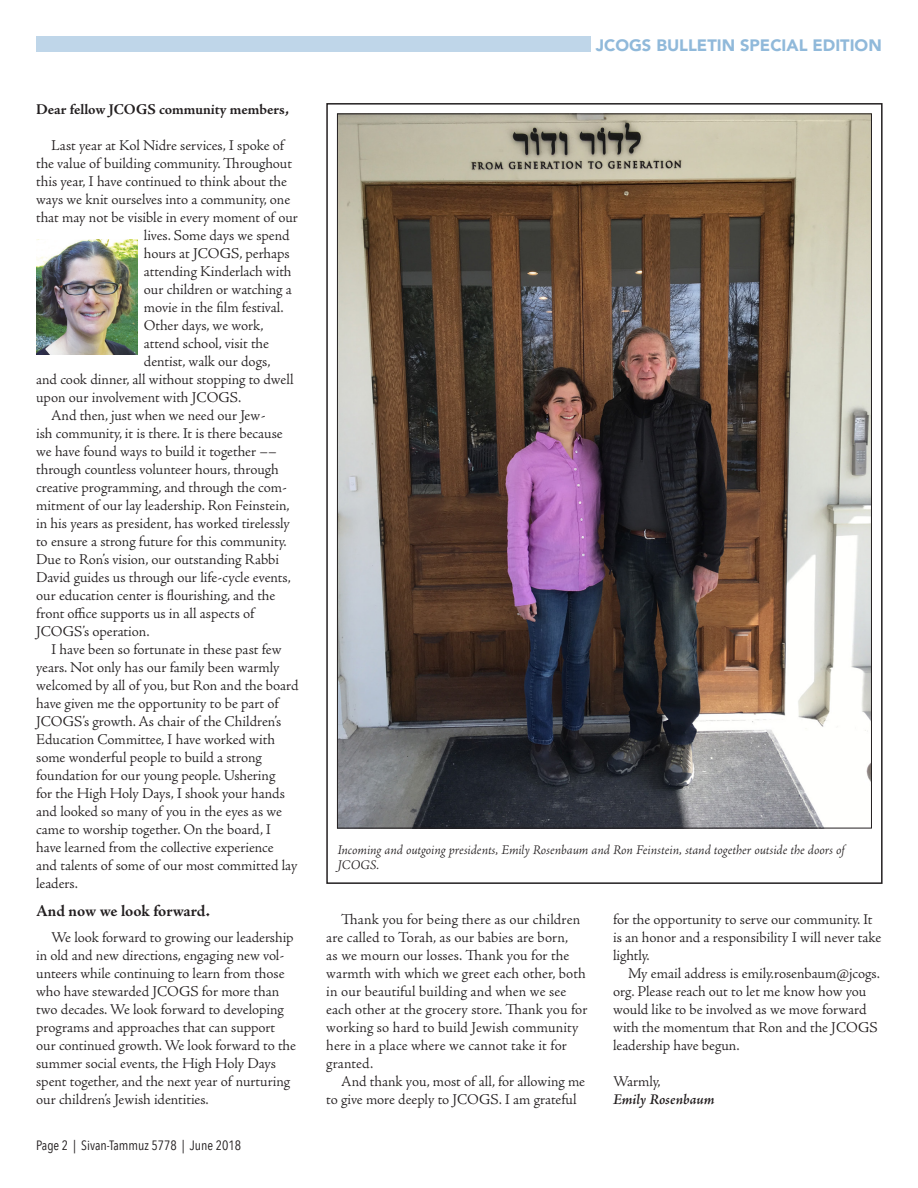
<style>
.page{position:relative;width:918px;height:1188px;background:#fff}
.page>*{position:absolute;margin:0;border:0;box-sizing:border-box;transform-origin:0 0}
.tze_ital{font:900 16.5px "Avenir";color:#90b9da}
.subhead{font:700 16.5px "Adobe Jenson Pro";letter-spacing:-.005em;color:#231f20}
.text{font:300 15px/18px "Adobe Jenson Pro";letter-spacing:-.005em;color:#231f20}
.text-2{font:700 15px "Adobe Jenson Pro";letter-spacing:-.005em;color:#231f20}
.text-3{font:italic 600 15px "Adobe Jenson Pro";letter-spacing:-.005em;color:#231f20}
.tze_ital-2{font:italic 300 13.5px/15.8px "Adobe Jenson Pro";letter-spacing:-.005em;color:#231f20}
.t1{font:13.5px "Avenir Next Condensed";color:#231f20}
</style>
<div class="page">
<img style="left:339px;top:115px;width:531px;height:711px">
<img style="left:36px;top:239px;width:101px;height:116px">
<div style="left:37px;top:36px;width:554px;height:16px;background:#bfd6e9"></div>
<p class="text-2" style="left:36px;top:101px;width:254px">Dear fellow JCOGS community members,</p>
<p class="text" style="left:51px;top:136px;width:234px">Last year at Kol Nidre services, I spoke of</p>
<p class="text" style="left:36px;top:154px;width:257px">the value of building community. Throughout</p>
<p class="text" style="left:36px;top:172px;width:252px">this year, I have continued to think about the</p>
<p class="text" style="left:36px;top:190px;width:256px">ways we knit ourselves into a community, one</p>
<p class="text" style="left:36px;top:208px;width:263px">that may not be visible in every moment of our</p>
<p class="text" style="left:144px;top:226px;width:147px">lives. Some days we spend</p>
<p class="text" style="left:144px;top:244px;width:147px">hours at JCOGS, perhaps</p>
<p class="text" style="left:144px;top:262px;width:149px">attending Kinderlach with</p>
<p class="text" style="left:144px;top:280px;width:149px">our children or watching a</p>
<p class="text" style="left:144px;top:298px;width:141px">movie in the film festival.</p>
<p class="text" style="left:144px;top:316px;width:121px">Other days, we work,</p>
<p class="text" style="left:144px;top:334px;width:127px">attend school, visit the</p>
<p class="text" style="left:144px;top:352px;width:128px">dentist, walk our dogs,</p>
<p class="text" style="left:36px;top:370px;width:259px">and cook dinner, all without stopping to dwell</p>
<p class="text" style="left:36px;top:388px;width:207px">upon our involvement with JCOGS.</p>
<p class="text" style="left:36px;top:406px;width:256px;text-indent:15px">And then, just when we need our Jew-<br>ish community, it is there. It is there because we have found ways to build it together –– through countless volunteer hours, through creative programming, and through the com&shy;mitment of our lay leadership. Ron Feinstein, in his years as president, has worked tirelessly to ensure a strong future for this community.<br>Due to Ron’s vision, our outstanding Rabbi David guides us through our life-cycle events, our education center is flourishing, and the front office supports us in all aspects of JCOGS’s operation.</p>
<p class="text" style="left:36px;top:640px;width:264px;text-indent:15px">I have been so fortunate in these past few years. Not only has our family been warmly welcomed by all of you, but Ron and the board have given me the opportunity to be part of JCOGS’s growth. As chair of the Children’s Education Committee, I have worked with some wonderful people to build a strong foundation for our young people. Ushering<br>for the High Holy Days, I shook your hands and looked so many of you in the eyes as we came to worship together. On the board, I have learned from the collective experience<br>and talents of some of our most committed lay leaders.</p>
<p class="subhead" style="left:36px;top:902px;width:175px">And now we look forward.</p>
<p class="text" style="left:36px;top:928px;width:261px;text-indent:15px">We look forward to growing our leadership in old and new directions, engaging new vol&shy;unteers while continuing to learn from those who have stewarded JCOGS for more than two decades. We look forward to developing programs and approaches that can support our continued growth. We look forward to the summer social events, the High Holy Days spent together, and the next year of nurturing our children’s Jewish identities.</p>
<p class="t1" style="left:36px;top:1134px;width:206px">Page 2 | Sivan-Tammuz 5778 | June 2018</p>
<p class="tze_ital" style="left:596px;top:31px;width:287px">JCOGS BULLETIN SPECIAL EDITION</p>
<p class="tze_ital-2" style="left:337px;top:842px;width:509px">Incoming and outgoing presidents, Emily Rosenbaum and Ron Feinstein, stand together outside the doors of<br>JCOGS.</p>
<p class="text" style="left:326px;top:911px;width:263px;text-indent:15px">Thank you for being there as our children are called to Torah, as our babies are born,<br>as we mourn our losses. Thank you for the warmth with which we greet each other, both in our beautiful building and when we see each other at the grocery store. Thank you for working so hard to build Jewish community here in a place where we cannot take it for granted.</p>
<p class="text" style="left:326px;top:1073px;width:260px;text-indent:15px">And thank you, most of all, for allowing me to give more deeply to JCOGS. I am grateful</p>
<p class="text" style="left:613px;top:911px;width:270px">for the opportunity to serve our community. It is an honor and a responsibility I will never take lightly.</p>
<p class="text" style="left:613px;top:965px;width:268px;text-indent:15px">My email address is emily.rosenbaum@jcogs. org. Please reach out to let me know how you would like to be involved as we move forward with the momentum that Ron and the JCOGS leadership have begun.</p>
<p class="text" style="left:613px;top:1073px;width:49px">Warmly,</p>
<p class="text-3" style="left:613px;top:1091px;width:103px">Emily Rosenbaum</p>
</div>
